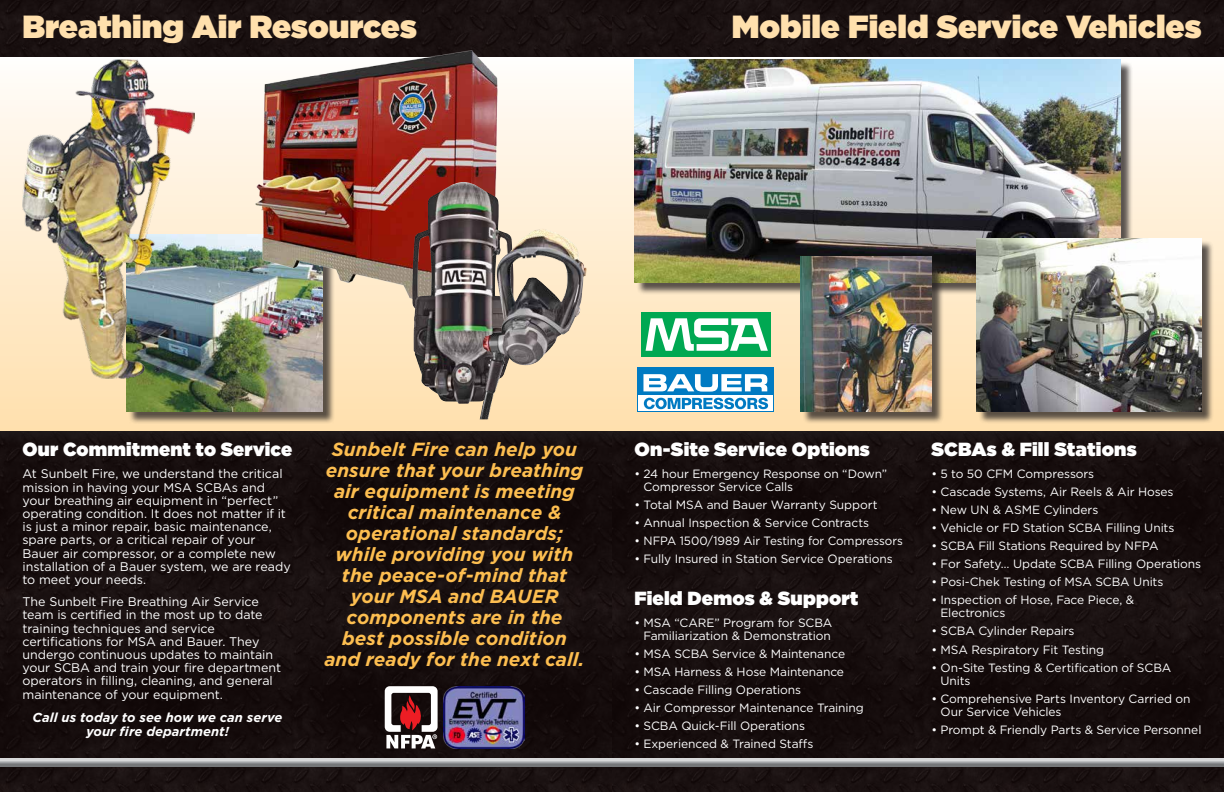
<style>
.page{position:relative;width:1224px;height:792px;background:#fff}
.page>*{position:absolute;margin:0;border:0;box-sizing:border-box;transform-origin:0 0}
.t1{font:900 32px "Gotham";color:#ffe0ad}
.t2{font:italic 700 19px/21px "Gotham";color:#fdbe50;text-align:center}
.t3{font:900 19px "Gotham";letter-spacing:.01em;color:#fff}
.t4{font:italic 700 13px/14px "Gotham";letter-spacing:.005em;color:#fff;text-align:center}
.t5{font:12.5px/13.2px "Gotham";letter-spacing:-.005em;color:#fff}
.t6{font:12px/13px "Gotham";letter-spacing:-.01em;color:#fff}
</style>
<div class="page">
<div style="left:612px;top:0;width:612px;height:792px;background:#170e0e"></div>
<div style="left:0;top:0;width:612px;height:792px;background:#130808"></div>
<div style="left:0;top:52px;width:1224px;height:393px;background:#231f20;opacity:.75"></div>
<div style="left:0;top:58px;width:1224px;height:372px;background:linear-gradient(to bottom,#fefcf9,#fcdeac)"></div>
<svg style="left:0;top:759px;width:1224px;height:7px;background:#a3a5a7"></svg>
<div style="left:128px;top:236px;width:207px;height:188px;background:#231f20;opacity:.75"></div>
<img style="left:127px;top:235px;width:196px;height:177px">
<img style="left:22px;top:60px;width:172px;height:319px">
<div style="left:636px;top:61px;width:497px;height:234px;background:#231f20;opacity:.75"></div>
<img style="left:635px;top:60px;width:486px;height:222px">
<div style="left:978px;top:240px;width:236px;height:184px;background:#231f20;opacity:.75"></div>
<img style="left:976px;top:238px;width:226px;height:174px">
<img style="left:444px;top:686px;width:80px;height:62px">
<svg style="left:385px;top:686px;width:53px;height:62px"></svg>
<div style="left:638px;top:367px;width:136px;height:45px;background:#007ac2"></div>
<svg style="left:638px;top:396px;width:135px;height:15px"></svg>
<svg style="left:643px;top:374px;width:124px;height:18px"></svg>
<svg style="left:644px;top:398px;width:124px;height:11px"></svg>
<div style="left:641px;top:312px;width:129px;height:45px;background:#00a852"></div>
<svg style="left:646px;top:318px;width:122px;height:33px"></svg>
<div style="left:802px;top:258px;width:142px;height:166px;background:#231f20;opacity:.75"></div>
<img style="left:801px;top:257px;width:131px;height:155px">
<img style="left:253px;top:51px;width:249px;height:260px">
<img style="left:412px;top:182px;width:101px;height:222px">
<img style="left:480px;top:229px;width:106px;height:190px">
<h1 class="t1" style="left:22px;top:3px;width:396px">Breathing Air Resources</h1>
<h1 class="t1" style="left:732px;top:3px;width:471px">Mobile Field Service Vehicles</h1>
<h2 class="t3" style="left:22px;top:436px;width:271px">Our Commitment to Service</h2>
<p class="t5" style="left:22px;top:467px;width:270px">At Sunbelt Fire, we understand the critical mission in having your MSA SCBAs and your breathing air equipment in “perfect” operating condition. It does not matter if it is just a minor repair, basic maintenance, spare parts, or a critical repair of your Bauer air compressor, or a complete new installation of a Bauer system, we are ready to meet your needs.</p>
<p class="t5" style="left:22px;top:595px;width:260px">The Sunbelt Fire Breathing Air Service team is certified in the most up to date training techniques and service certifications for MSA and Bauer. They undergo continuous updates to maintain your SCBA and train your fire department operators in filling, cleaning, and general maintenance of your equipment.</p>
<p class="t4" style="left:33px;top:710px;width:251px">Call us today to see how we can serve your fire department!</p>
<p class="t2" style="left:324px;top:439px;width:262px">Sunbelt Fire can help you ensure that your breathing air equipment is meeting critical maintenance &amp; operational standards; while providing you with the peace-of-mind that your MSA and BAUER components are in the best possible condition and ready for the next call.</p>
<h2 class="t3" style="left:634px;top:436px;width:237px">On-Site Service Options</h2>
<p class="t6" style="left:644px;top:467px;width:245px;text-indent:-9px">• 24 hour Emergency Response on “Down”<br>Compressor Service Calls</p>
<p class="t6" style="left:634px;top:498px;width:245px">• Total MSA and Bauer Warranty Support</p>
<p class="t6" style="left:634px;top:516px;width:236px">• Annual Inspection &amp; Service Contracts</p>
<p class="t6" style="left:634px;top:534px;width:270px">• NFPA 1500/1989 Air Testing for Compressors</p>
<p class="t6" style="left:634px;top:552px;width:260px">• Fully Insured in Station Service Operations</p>
<h2 class="t3" style="left:634px;top:585px;width:225px">Field Demos &amp; Support</h2>
<p class="t6" style="left:634px;top:616px;width:199px;text-align:right">• MSA “CARE” Program for SCBA<br>Familiarization &amp; Demonstration</p>
<p class="t6" style="left:634px;top:647px;width:212px">• MSA SCBA Service &amp; Maintenance</p>
<p class="t6" style="left:634px;top:665px;width:211px">• MSA Harness &amp; Hose Maintenance</p>
<p class="t6" style="left:634px;top:683px;width:168px">• Cascade Filling Operations</p>
<p class="t6" style="left:634px;top:701px;width:231px">• Air Compressor Maintenance Training</p>
<p class="t6" style="left:634px;top:719px;width:172px">• SCBA Quick-Fill Operations</p>
<p class="t6" style="left:634px;top:737px;width:180px">• Experienced &amp; Trained Staffs</p>
<h2 class="t3" style="left:932px;top:436px;width:207px">SCBAs &amp; Fill Stations</h2>
<p class="t6" style="left:932px;top:467px;width:164px">• 5 to 50 CFM Compressors</p>
<p class="t6" style="left:932px;top:485px;width:244px">• Cascade Systems, Air Reels &amp; Air Hoses</p>
<p class="t6" style="left:932px;top:503px;width:168px">• New UN &amp; ASME Cylinders</p>
<p class="t6" style="left:932px;top:521px;width:244px">• Vehicle or FD Station SCBA Filling Units</p>
<p class="t6" style="left:932px;top:539px;width:229px">• SCBA Fill Stations Required by NFPA</p>
<p class="t6" style="left:932px;top:557px;width:271px">• For Safety… Update SCBA Filling Operations</p>
<p class="t6" style="left:932px;top:575px;width:233px">• Posi-Chek Testing of MSA SCBA Units</p>
<p class="t6" style="left:940px;top:593px;width:195px;text-indent:-9px">• Inspection of Hose, Face Piece, &amp;<br>Electronics</p>
<p class="t6" style="left:932px;top:624px;width:145px">• SCBA Cylinder Repairs</p>
<p class="t6" style="left:932px;top:643px;width:174px">• MSA Respiratory Fit Testing</p>
<p class="t6" style="left:940px;top:661px;width:232px;text-indent:-9px">• On-Site Testing &amp; Certification of SCBA<br>Units</p>
<p class="t6" style="left:940px;top:692px;width:252px;text-indent:-9px">• Comprehensive Parts Inventory Carried on<br>Our Service Vehicles</p>
<p class="t6" style="left:932px;top:723px;width:272px">• Prompt &amp; Friendly Parts &amp; Service Personnel</p>
</div>
